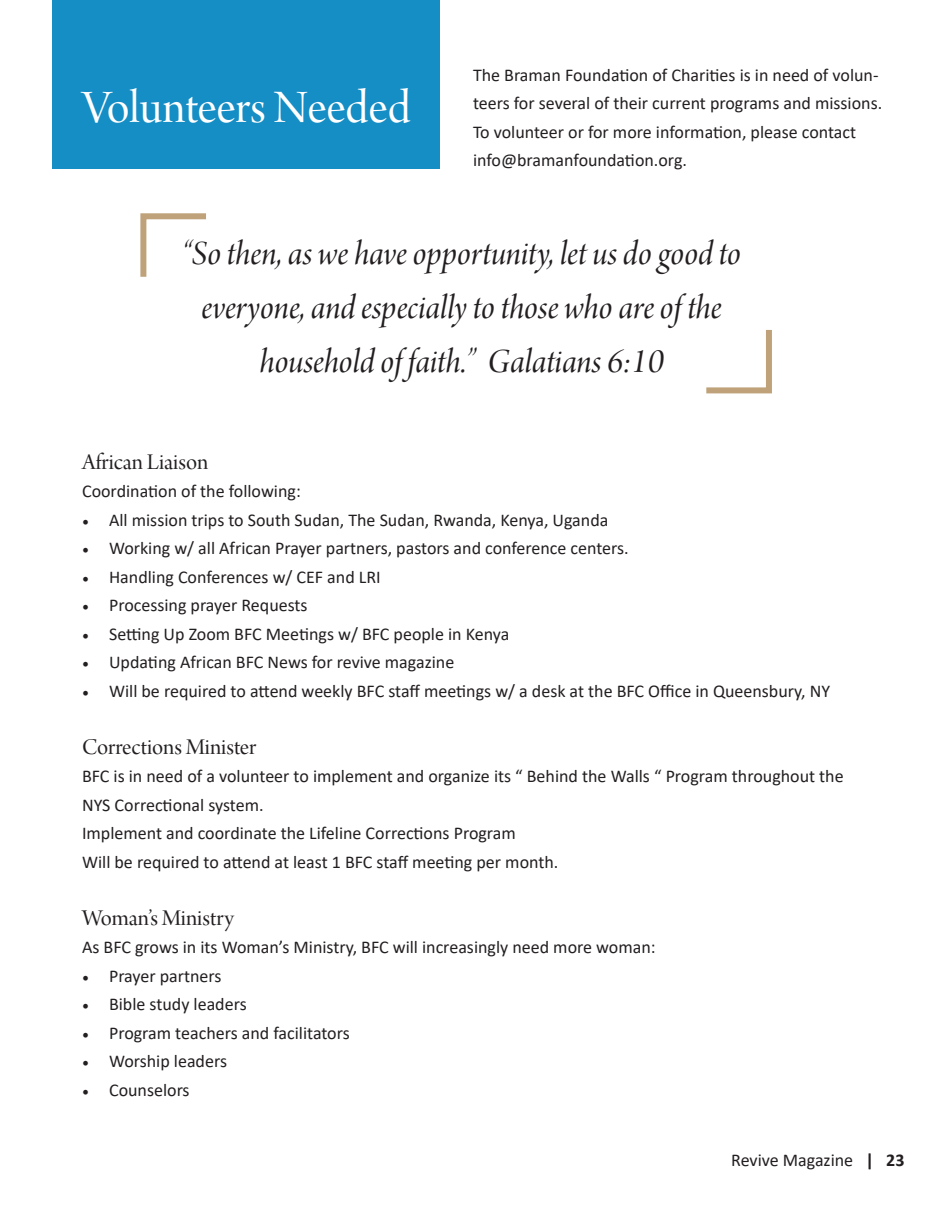
<style>
.page{position:relative;width:945px;height:1215px;background:#fff}
.page>*{position:absolute;margin:0;border:0;box-sizing:border-box;transform-origin:0 0}
.t1{font:49.5px "Arno Pro Display";color:#fff}
.t2{font:36px/54px "Arno Pro Italic Display";letter-spacing:-.005em;color:#231f20;text-align:center}
.t3{font:24px "Arno Pro Display";color:#231f20}
.t4{font:18px/28.5px "Calibri";color:#231f20}
.s1{font-family:"Minion Pro"}
.s2{font-weight:700}
</style>
<div class="page">
<div style="left:53px;top:0;width:387px;height:168px;background:#158dc5"></div>
<svg style="left:140px;top:213px;width:66px;height:64px"></svg>
<svg style="left:706px;top:330px;width:66px;height:64px"></svg>
<h1 class="t1" style="left:82px;top:80px;width:330px">Volunteers Needed</h1>
<p class="t4" style="left:473px;top:60px;width:411px">The Braman Foundation of Charities is in need of volun&shy;teers for several of their current programs and missions.<br>To volunteer or for more information, please contact info@bramanfoundation.org.</p>
<h2 class="t2" style="left:182px;top:229px;width:560px">“So then, as we have opportunity, let us do good to everyone, and especially to those who are of the household of faith.” Galatians 6:10</h2>
<h3 class="t3" style="left:82px;top:448px;width:128px">African Liaison</h3>
<p class="t4" style="left:82px;top:476px;width:220px">Coordination of the following:</p>
<p class="t4" style="left:82px;top:505px;width:528px"><span class="s1">•</span> All mission trips to South Sudan, The Sudan, Rwanda, Kenya, Uganda</p>
<p class="t4" style="left:82px;top:533px;width:548px"><span class="s1">•</span> Working w/ all African Prayer partners, pastors and conference centers.</p>
<p class="t4" style="left:82px;top:562px;width:300px"><span class="s1">•</span> Handling Conferences w/ CEF and LRI</p>
<p class="t4" style="left:82px;top:590px;width:227px"><span class="s1">•</span> Processing prayer Requests</p>
<p class="t4" style="left:82px;top:619px;width:429px"><span class="s1">•</span> Setting Up Zoom BFC Meetings w/ BFC people in Kenya</p>
<p class="t4" style="left:82px;top:647px;width:374px"><span class="s1">•</span> Updating African BFC News for revive magazine</p>
<p class="t4" style="left:82px;top:676px;width:750px"><span class="s1">•</span> Will be required to attend weekly BFC staff meetings w/ a desk at the BFC Office in Queensbury, NY</p>
<h3 class="t3" style="left:82px;top:733px;width:176px">Corrections Minister</h3>
<p class="t4" style="left:82px;top:761px;width:763px">BFC is in need of a volunteer to implement and organize its “ Behind the Walls “ Program throughout the NYS Correctional system.<br>Implement and coordinate the Lifeline Corrections Program<br>Will be required to attend at least 1 BFC staff meeting per month.</p>
<h3 class="t3" style="left:82px;top:904px;width:153px">Woman’s Ministry</h3>
<p class="t4" style="left:82px;top:932px;width:575px">As BFC grows in its Woman’s Ministry, BFC will increasingly need more woman:</p>
<p class="t4" style="left:82px;top:961px;width:141px"><span class="s1">•</span> Prayer partners</p>
<p class="t4" style="left:82px;top:989px;width:166px"><span class="s1">•</span> Bible study leaders</p>
<p class="t4" style="left:82px;top:1018px;width:269px"><span class="s1">•</span> Program teachers and facilitators</p>
<p class="t4" style="left:82px;top:1046px;width:147px"><span class="s1">•</span> Worship leaders</p>
<p class="t4" style="left:82px;top:1075px;width:109px"><span class="s1">•</span> Counselors</p>
<p class="t4" style="left:731px;top:1146px;width:175px">Revive Magazine <span class="s2">| 23</span></p>
</div>
